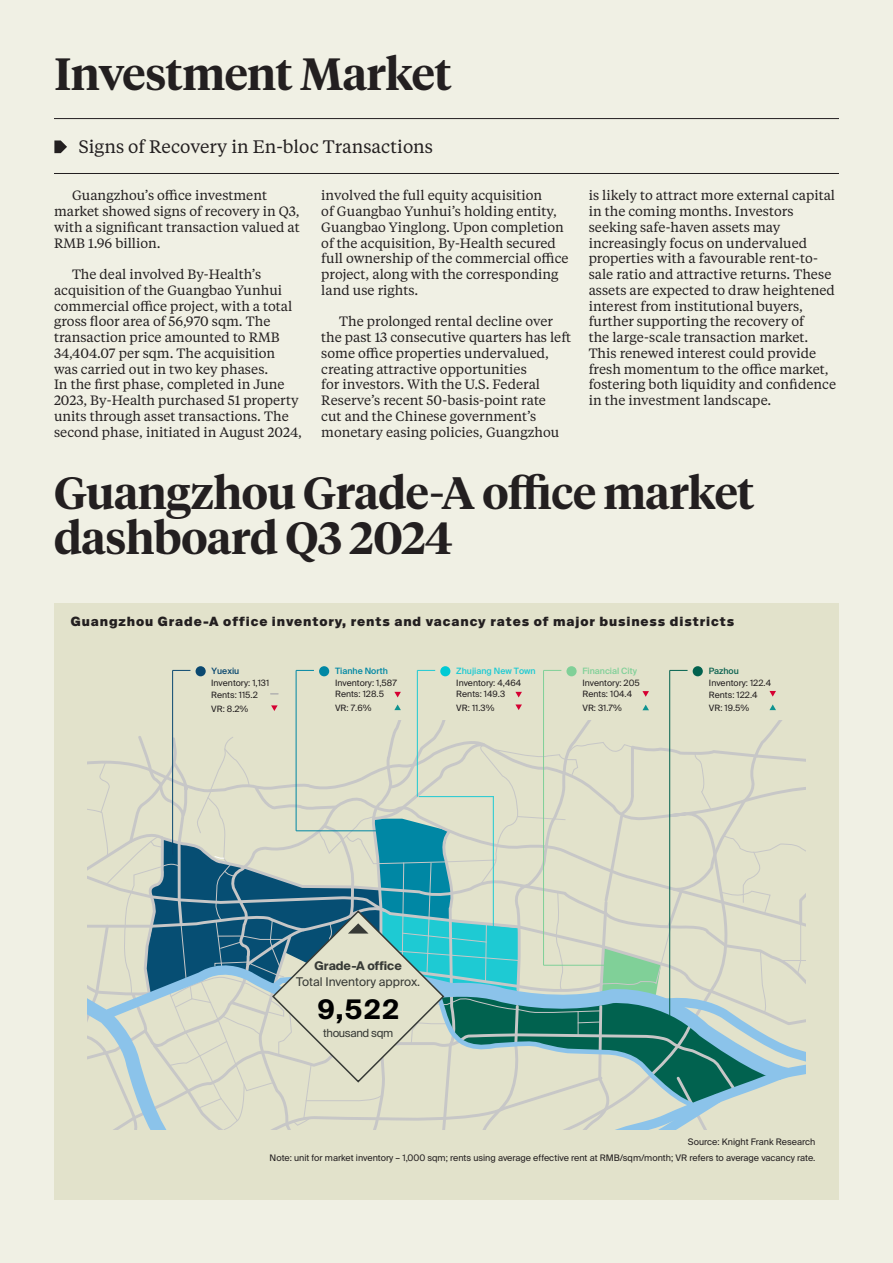
<style>
.page{position:relative;width:893px;height:1263px;background:#f0f0e4}
.page>*{position:absolute;margin:0;border:0;box-sizing:border-box;transform-origin:0 0}
.H2_Tiempos_Headline_30pt{font:600 45px/45px "Tiempos Headline";letter-spacing:-.01em;color:#231f20}
.ARTICLE_BODY_COPY_1{font:700 27px "Suisse Intl";color:#000}
.Tiempos_Text_12pt{font:18px "Tiempos Text";color:#231f20}
.Tiempos_Text_9pt{font:13.5px/15.8px "Tiempos Text";color:#231f20}
.t1{font:900 12.75px "Suisse Intl";letter-spacing:.07em;color:#231f20}
.PUBLICATION_FURNITURE{font:12px "Suisse Intl";color:#373a36}
.PUBLICATION_FURNITURE-2{font:700 12px "Suisse Intl";color:#373a36}
.ARTICLE_BODY_COPY_1-2{font:11.25px "Suisse Intl";letter-spacing:-.035em;color:#373a36}
.ARTICLE_BODY_COPY_1-3{font:9px "Suisse Intl";color:#231f20}
.t2{font:8.7px/13.4px "Suisse Intl";color:#231f20}
.t3{font:500 8.7px "Suisse Intl";color:#1ecad3}
.t4{font:500 8.7px "Suisse Intl";color:#80d098}
.t5{font:500 8.7px "Suisse Intl";color:#0087a4}
.t6{font:500 8.7px "Suisse Intl";color:#0a4870}
.t7{font:500 8.7px "Suisse Intl";color:#0c6351}
</style>
<div class="page">
<div style="left:54px;top:603px;width:785px;height:596px;background:#e2e2cb"></div>
<hr style="left:669px;top:670px;width:1px;height:351px;background:#01624f">
<svg style="left:670px;top:670px;width:18px;height:1px"></svg>
<svg style="left:769px;top:691px;width:7px;height:6px"></svg>
<hr style="left:417px;top:670px;width:1px;height:127px;background:#1ecad3">
<svg style="left:417px;top:670px;width:18px;height:1px"></svg>
<hr style="left:296px;top:670px;width:1px;height:161px;background:#0087a4">
<svg style="left:296px;top:670px;width:18px;height:1px"></svg>
<svg style="left:769px;top:704px;width:7px;height:6px"></svg>
<svg style="left:642px;top:691px;width:7px;height:6px"></svg>
<svg style="left:642px;top:705px;width:7px;height:5px"></svg>
<hr style="left:172px;top:670px;width:1px;height:185px;background:#0a4870">
<svg style="left:173px;top:670px;width:17px;height:1px"></svg>
<div style="left:196px;top:666px;width:10px;height:10px;background:#0a4870;border-radius:50%"></div>
<svg style="left:271px;top:705px;width:7px;height:6px"></svg>
<div style="left:319px;top:666px;width:10px;height:10px;background:#0087a4;border-radius:50%"></div>
<svg style="left:394px;top:704px;width:7px;height:6px"></svg>
<svg style="left:394px;top:692px;width:7px;height:5px"></svg>
<div style="left:440px;top:666px;width:10px;height:10px;background:#00cad4;border-radius:50%"></div>
<svg style="left:515px;top:704px;width:7px;height:6px"></svg>
<svg style="left:515px;top:692px;width:7px;height:5px"></svg>
<hr style="left:543px;top:670px;width:1px;height:295px;background:#80d098">
<svg style="left:543px;top:670px;width:18px;height:1px"></svg>
<div style="left:566px;top:666px;width:11px;height:10px;background:#80d098;border-radius:50%"></div>
<div style="left:693px;top:666px;width:10px;height:10px;background:#01624f;border-radius:50%"></div>
<svg style="left:87px;top:721px;width:719px;height:408px"></svg>
<svg style="left:54px;top:140px;width:13px;height:13px"></svg>
<hr style="left:54px;top:173px;width:785px;height:1px;background:#231f20">
<hr style="left:54px;top:118px;width:785px;height:1px;background:#231f20">
<p class="H2_Tiempos_Headline_30pt" style="left:54px;top:49px;width:399px">Investment Market</p>
<p class="Tiempos_Text_12pt" style="left:79px;top:135px;width:356px">Signs of Recovery in En-bloc Transactions</p>
<p class="Tiempos_Text_9pt" style="left:54px;top:187px;width:247px;text-indent:18px">Guangzhou’s office investment market showed signs of recovery in Q3, with a significant transaction valued at<br>RMB 1.96 billion.</p>
<p class="Tiempos_Text_9pt" style="left:54px;top:266px;width:249px;text-indent:18px">The deal involved By-Health’s acquisition of the Guangbao Yunhui commercial office project, with a total gross floor area of 56,970 sqm. The transaction price amounted to RMB 34,404.07 per sqm. The acquisition was carried out in two key phases.<br>In the first phase, completed in June 2023, By-Health purchased 51 property units through asset transactions. The second phase, initiated in August 2024,</p>
<p class="Tiempos_Text_9pt" style="left:321px;top:187px;width:249px">involved the full equity acquisition<br>of Guangbao Yunhui’s holding entity, Guangbao Yinglong. Upon completion of the acquisition, By-Health secured full ownership of the commercial office project, along with the corresponding land use rights.</p>
<p class="Tiempos_Text_9pt" style="left:321px;top:313px;width:251px;text-indent:18px">The prolonged rental decline over the past 13 consecutive quarters has left some office properties undervalued, creating attractive opportunities<br>for investors. With the U.S. Federal Reserve’s recent 50-basis-point rate<br>cut and the Chinese government’s monetary easing policies, Guangzhou</p>
<p class="Tiempos_Text_9pt" style="left:589px;top:187px;width:249px">is likely to attract more external capital in the coming months. Investors seeking safe-haven assets may increasingly focus on undervalued properties with a favourable rent-to&shy;sale ratio and attractive returns. These assets are expected to draw heightened interest from institutional buyers, further supporting the recovery of<br>the large-scale transaction market.<br>This renewed interest could provide fresh momentum to the office market, fostering both liquidity and confidence in the investment landscape.</p>
<p class="H2_Tiempos_Headline_30pt" style="left:54px;top:468px;width:702px">Guangzhou Grade-A office market dashboard Q3 2024</p>
<p class="t1" style="left:71px;top:614px;width:665px">Guangzhou Grade-A office inventory, rents and vacancy rates of major business districts</p>
<p class="t6" style="left:212px;top:666px;width:29px">Yuexiu</p>
<p class="t2" style="left:211px;top:689px;width:48px">Rents: 115.2<br>VR: 8.2%</p>
<p class="t2" style="left:211px;top:676px;width:60px">Inventory: 1,131</p>
<p class="t5" style="left:335px;top:666px;width:54px">Tianhe North</p>
<p class="t2" style="left:335px;top:688px;width:50px">Rents: 128.5<br>VR: 7.6%</p>
<p class="t2" style="left:335px;top:676px;width:63px">Inventory: 1,587</p>
<p class="t3" style="left:456px;top:666px;width:81px">Zhujiang New Town</p>
<p class="t2" style="left:456px;top:688px;width:50px">Rents: 149.3<br>VR: 11.3%</p>
<p class="t2" style="left:456px;top:676px;width:66px">Inventory: 4,464</p>
<p class="t4" style="left:582px;top:666px;width:56px">Financial City</p>
<p class="t2" style="left:582px;top:688px;width:51px">Rents: 104.4<br>VR: 31.7%</p>
<p class="t2" style="left:582px;top:676px;width:59px">Inventory: 205</p>
<p class="t7" style="left:709px;top:666px;width:32px">Pazhou</p>
<p class="t2" style="left:709px;top:688px;width:50px">Rents: 122.4<br>VR: 19.5%</p>
<p class="t2" style="left:709px;top:676px;width:64px">Inventory: 122.4</p>
<p class="PUBLICATION_FURNITURE-2" style="left:315px;top:959px;width:89px">Grade-A office</p>
<p class="PUBLICATION_FURNITURE" style="left:296px;top:974px;width:126px">Total Inventory approx.</p>
<p class="ARTICLE_BODY_COPY_1" style="left:317px;top:994px;width:83px">9,522</p>
<p class="ARTICLE_BODY_COPY_1-2" style="left:323px;top:1027px;width:71px">thousand sqm</p>
<p class="ARTICLE_BODY_COPY_1-3" style="left:688px;top:1137px;width:129px">Source: Knight Frank Research</p>
<p class="ARTICLE_BODY_COPY_1-3" style="left:270px;top:1153px;width:547px">Note: unit for market inventory – 1,000 sqm; rents using average effective rent at RMB/sqm/month; VR refers to average vacancy rate.</p>
</div>
